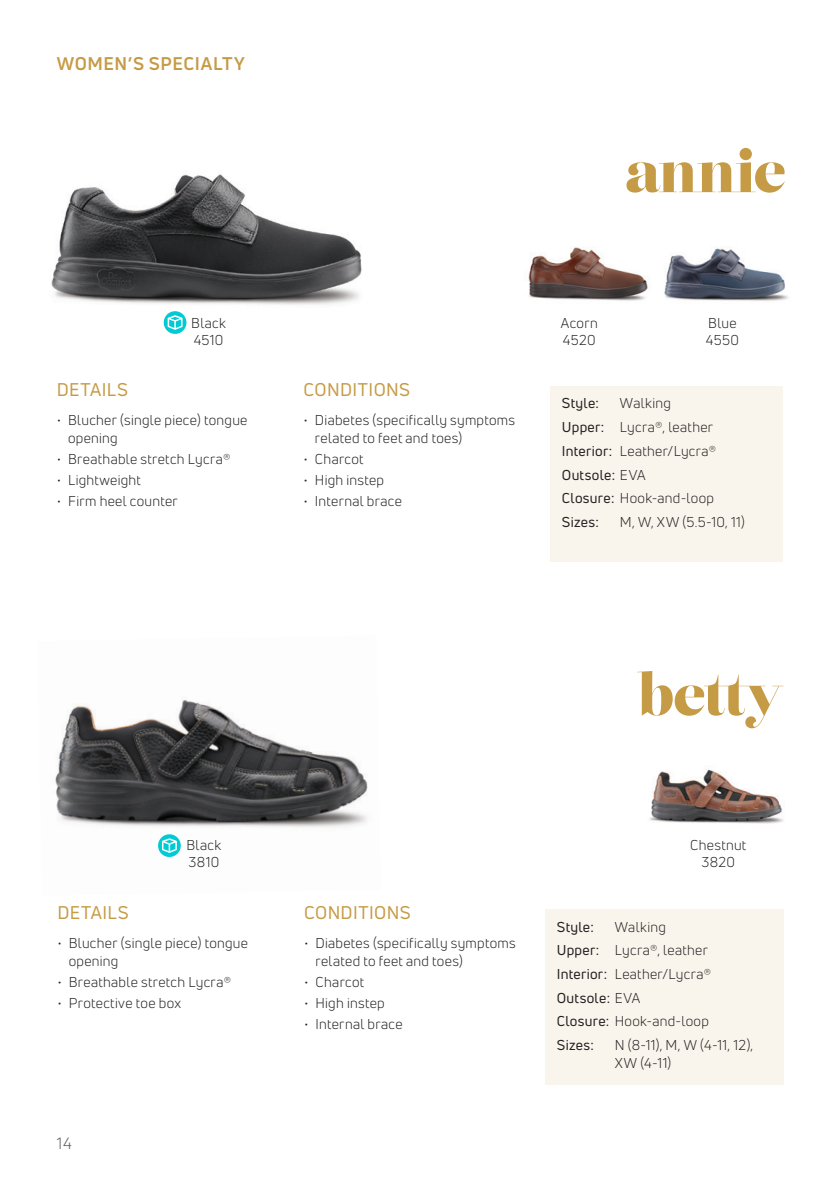
<style>
.page{position:relative;width:840px;height:1191px;background:#fff}
.page>*{position:absolute;margin:0;border:0;box-sizing:border-box;transform-origin:0 0}
.Women_s_shoe_names{font:56px "Lust Didone";letter-spacing:-.005em;color:#c69b45}
.header_1{font:18px "Uni Neue";letter-spacing:.02em;color:#c69b45}
.Women_s_section_headers{font:700 18px "Uni Neue";letter-spacing:.035em;color:#c69b45}
.t1{font:16px "Uni Neue";color:#57585a}
.specs{font:14px/18px "Uni Neue";letter-spacing:.02em;color:#231f20}
.specs-2{font:14px "Uni Neue";letter-spacing:.025em;color:#231f20}
.s1{font-style:inherit}
</style>
<div class="page">
<img style="left:55px;top:700px;width:313px;height:157px">
<img style="left:51px;top:174px;width:311px;height:151px">
<img style="left:528px;top:247px;width:120px;height:54px">
<img style="left:664px;top:248px;width:124px;height:53px">
<div style="left:550px;top:386px;width:232px;height:176px;background:#faf5ec"></div>
<img style="left:650px;top:769px;width:134px;height:55px">
<div style="left:545px;top:909px;width:238px;height:175px;background:#faf5ec"></div>
<svg style="left:164px;top:311px;width:22px;height:23px"></svg>
<svg style="left:167px;top:315px;width:15px;height:15px"></svg>
<svg style="left:158px;top:834px;width:23px;height:23px"></svg>
<svg style="left:162px;top:838px;width:15px;height:15px"></svg>
<p class="Women_s_section_headers" style="left:57px;top:52px;width:189px">WOMEN’S SPECIALTY</p>
<p class="specs" style="left:191px;top:314px;width:36px">Black</p>
<p class="specs" style="left:194px;top:331px;width:31px">4510</p>
<p class="header_1" style="left:57px;top:378px;width:73px">DETAILS</p>
<p class="specs" style="left:68px;top:411px;width:181px;text-indent:-11px">• Blucher (single piece) tongue opening</p>
<p class="specs" style="left:57px;top:450px;width:175px">• Breathable stretch Lycra®</p>
<p class="specs" style="left:57px;top:471px;width:86px">• Lightweight</p>
<p class="specs" style="left:57px;top:491px;width:122px">• Firm heel counter</p>
<p class="specs" style="left:186px;top:836px;width:36px">Black</p>
<p class="specs" style="left:188px;top:853px;width:32px">3810</p>
<p class="header_1" style="left:57px;top:901px;width:73px">DETAILS</p>
<p class="specs" style="left:69px;top:934px;width:181px;text-indent:-11px">• Blucher (single piece) tongue opening</p>
<p class="specs" style="left:57px;top:973px;width:175px">• Breathable stretch Lycra®</p>
<p class="specs" style="left:57px;top:994px;width:125px">• Protective toe box</p>
<p class="t1" style="left:57px;top:1134px;width:17px">14</p>
<p class="Women_s_shoe_names" style="left:625px;top:137px;width:162px">annie</p>
<p class="header_1" style="left:303px;top:378px;width:108px">CONDITIONS</p>
<p class="specs" style="left:315px;top:411px;width:201px;text-indent:-11px">• Diabetes (specifically symptoms related to feet and toes)</p>
<p class="specs" style="left:303px;top:450px;width:61px">• Charcot</p>
<p class="specs" style="left:303px;top:471px;width:82px">• High instep</p>
<p class="specs" style="left:303px;top:491px;width:100px">• Internal brace</p>
<p class="specs" style="left:560px;top:314px;width:38px">Acorn</p>
<p class="specs" style="left:562px;top:331px;width:34px">4520</p>
<p class="specs" style="left:707px;top:314px;width:30px">Blue</p>
<p class="specs" style="left:705px;top:331px;width:35px">4550</p>
<p class="specs-2" style="left:561px;top:395px;width:39px">Style:</p>
<p class="specs" style="left:619px;top:394px;width:52px">Walking</p>
<p class="specs" style="left:561px;top:418px;width:153px"><span class="s1">Upper:</span> Lycra®, leather</p>
<p class="specs" style="left:561px;top:442px;width:156px"><span class="s1">Interior:</span> Leather/Lycra®</p>
<p class="specs-2" style="left:561px;top:466px;width:85px">Outsole: <span class="s1">EVA</span></p>
<p class="specs" style="left:561px;top:489px;width:153px"><span class="s1">Closure:</span> Hook-and-loop</p>
<p class="specs-2" style="left:561px;top:513px;width:39px">Sizes:</p>
<p class="specs" style="left:619px;top:513px;width:126px">M, W, XW (5.5-10, 11)</p>
<p class="Women_s_shoe_names" style="left:637px;top:660px;width:147px">betty</p>
<p class="header_1" style="left:304px;top:901px;width:108px">CONDITIONS</p>
<p class="specs" style="left:315px;top:934px;width:201px;text-indent:-11px">• Diabetes (specifically symptoms related to feet and toes)</p>
<p class="specs" style="left:304px;top:973px;width:61px">• Charcot</p>
<p class="specs" style="left:304px;top:994px;width:82px">• High instep</p>
<p class="specs" style="left:304px;top:1014px;width:100px">• Internal brace</p>
<p class="specs" style="left:689px;top:836px;width:58px">Chestnut</p>
<p class="specs" style="left:701px;top:853px;width:35px">3820</p>
<p class="specs-2" style="left:556px;top:918px;width:39px">Style:</p>
<p class="specs" style="left:614px;top:917px;width:52px">Walking</p>
<p class="specs" style="left:556px;top:941px;width:153px"><span class="s1">Upper:</span> Lycra®, leather</p>
<p class="specs" style="left:556px;top:965px;width:156px"><span class="s1">Interior:</span> Leather/Lycra®</p>
<p class="specs-2" style="left:556px;top:989px;width:85px">Outsole: <span class="s1">EVA</span></p>
<p class="specs" style="left:556px;top:1012px;width:153px"><span class="s1">Closure:</span> Hook-and-loop</p>
<p class="specs-2" style="left:556px;top:1036px;width:39px">Sizes:</p>
<p class="specs" style="left:614px;top:1036px;width:140px">N (8-11), M, W (4-11, 12),<br>XW (4-11)</p>
</div>
